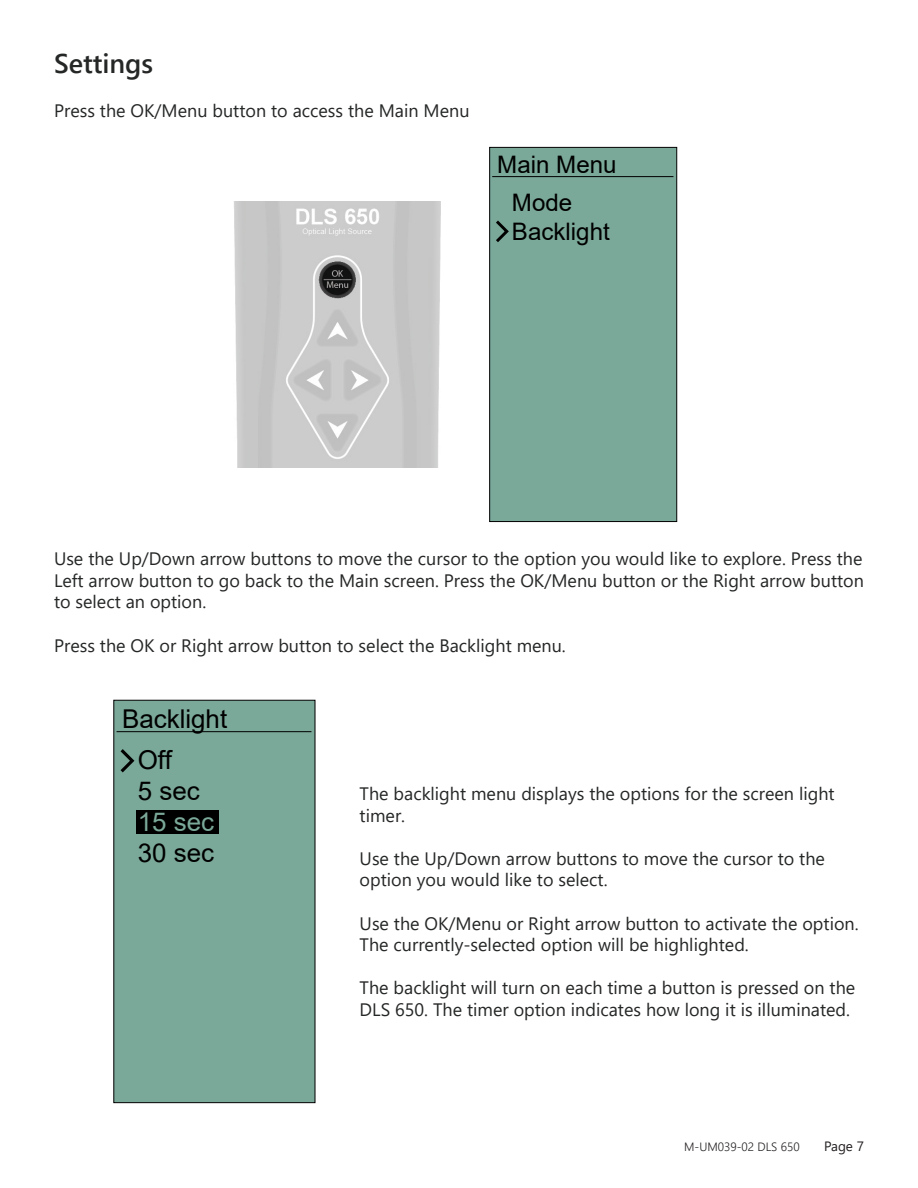
<style>
.page{position:relative;width:918px;height:1188px;background:#fff}
.page>*{position:absolute;margin:0;border:0;box-sizing:border-box;transform-origin:0 0}
.Section_Headers{font:600 27px "Segoe UI";color:#252626}
.t1{font:25.95px/40.8px "Arial";color:#000}
.t2{font:25.95px "Arial";color:#7aa899}
.t3{font:24.15px/38px "Arial";color:#000}
.t4{font:18px/21.6px "Segoe UI";color:#252626}
.t5{font:13.5px "Segoe UI";color:#231f20}
.t6{font:300 12px "Segoe UI";color:#231f20}
</style>
<div class="page">
<div style="left:489px;top:147px;width:188px;height:375px;background:#7aa899;border:1px solid #000"></div>
<hr style="left:492px;top:176px;width:181px;height:1px;background:#000">
<svg style="left:496px;top:220px;width:13px;height:22px"></svg>
<div style="left:113px;top:700px;width:202px;height:403px;background:#7aa899;border:1px solid #000"></div>
<hr style="left:117px;top:731px;width:194px;height:1px;background:#000">
<div style="left:136px;top:810px;width:82px;height:23px;background:#000"></div>
<svg style="left:120px;top:749px;width:15px;height:24px"></svg>
<img style="left:234px;top:202px;width:207px;height:265px">
<p class="Section_Headers" style="left:54px;top:38px;width:101px">Settings</p>
<p class="t4" style="left:54px;top:98px;width:417px">Press the OK/Menu button to access the Main Menu</p>
<h3 class="t3" style="left:512px;top:146px;width:106px;text-indent:-15px">Main Menu<br>Mode</h3>
<h3 class="t3" style="left:512px;top:213px;width:99px">Backlight</h3>
<p class="t4" style="left:54px;top:546px;width:812px;text-align:justify">Use the Up/Down arrow buttons to move the cursor to the option you would like to explore. Press the Left arrow button to go back to the Main screen. Press the OK/Menu button or the Right arrow button to select an option.</p>
<p class="t4" style="left:54px;top:633px;width:513px">Press the OK or Right arrow button to select the Backlight menu.</p>
<h2 class="t1" style="left:138px;top:698px;width:91px;text-indent:-16px">Backlight<br>Off</h2>
<h2 class="t1" style="left:138px;top:770px;width:63px">5 sec</h2>
<h2 class="t2" style="left:138px;top:804px;width:78px">15 sec</h2>
<h2 class="t1" style="left:138px;top:833px;width:78px">30 sec</h2>
<p class="t4" style="left:360px;top:781px;width:477px">The backlight menu displays the options for the screen light timer.</p>
<p class="t4" style="left:360px;top:846px;width:467px">Use the Up/Down arrow buttons to move the cursor to the option you would like to select.</p>
<p class="t4" style="left:360px;top:911px;width:501px">Use the OK/Menu or Right arrow button to activate the option.<br>The currently-selected option will be highlighted.</p>
<p class="t4" style="left:360px;top:976px;width:497px">The backlight will turn on each time a button is pressed on the<br>DLS 650. The timer option indicates how long it is illuminated.</p>
<p class="t6" style="left:684px;top:1135px;width:117px">M-UM039-02 DLS 650</p>
<p class="t5" style="left:824px;top:1134px;width:41px">Page 7</p>
</div>
